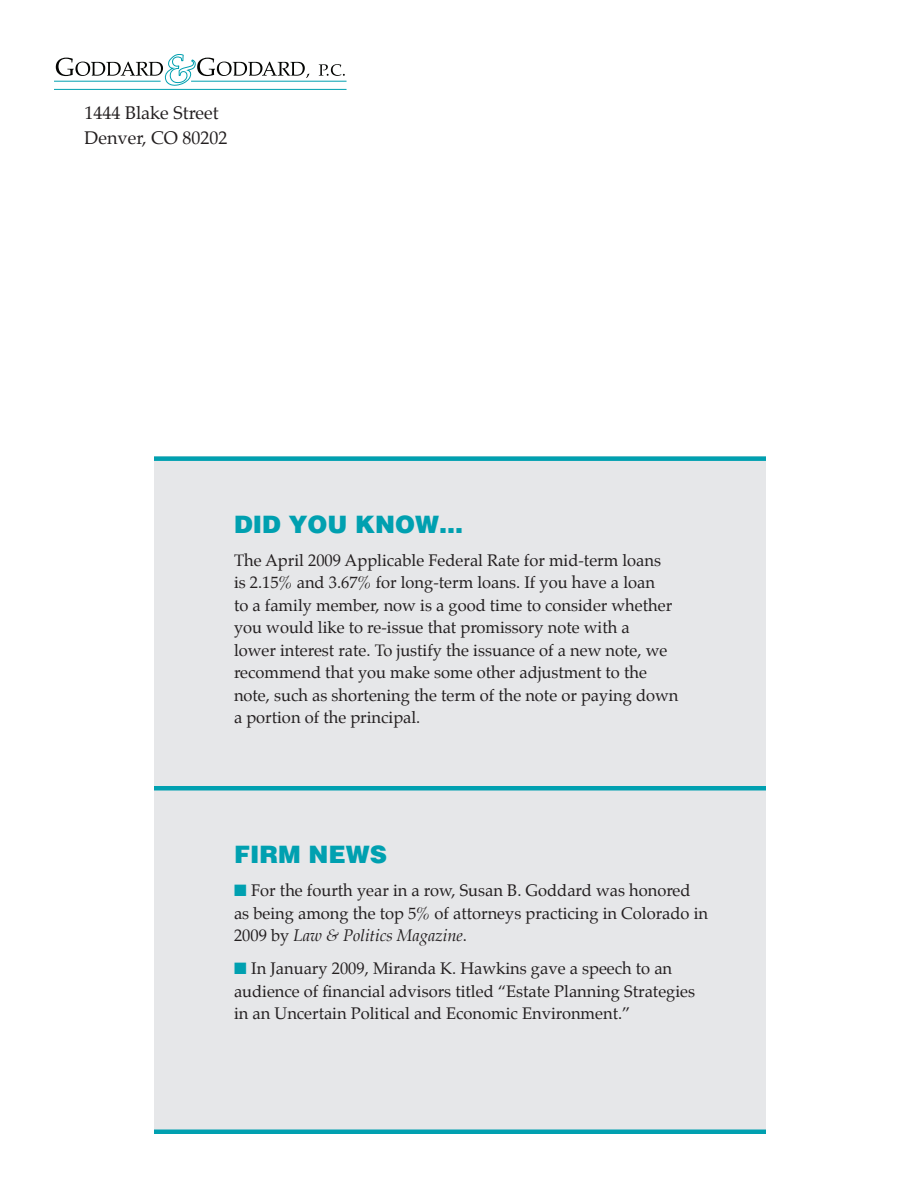
<style>
.page{position:relative;width:918px;height:1188px;background:#fff}
.page>*{position:absolute;margin:0;border:0;box-sizing:border-box;transform-origin:0 0}
.t1{font:900 24px "Helvetica";color:#00a0b0}
.t2{font:18px/25.5px "Palatino";color:#231f20}
.t3{font:16.5px/22.5px "Palatino";color:#231f20}
.s1{color:#00a0b0}
.s2{font-style:italic}
</style>
<div class="page">
<div style="left:154px;top:456px;width:612px;height:678px;background:#e6e7e9"></div>
<svg style="left:319px;top:64px;width:26px;height:12px"></svg>
<svg style="left:56px;top:54px;width:253px;height:32px"></svg>
<hr style="left:191px;top:81px;width:156px;height:1px;background:#00a0b0">
<hr style="left:54px;top:81px;width:107px;height:1px;background:#00a0b0">
<hr style="left:54px;top:89px;width:293px;height:1px;background:#00a0b0">
<hr style="left:54px;top:107px;width:293px;height:1px;background:#00a0b0">
<div style="left:154px;top:456px;width:612px;height:5px;background:#00a0b0"></div>
<hr style="left:154px;top:1130px;width:612px;height:4px;background:#00a0b0">
<hr style="left:154px;top:786px;width:612px;height:4px;background:#00a0b0">
<p class="t2" style="left:85px;top:101px;width:145px">1444 Blake Street<br>Denver, CO 80202</p>
<h1 class="t1" style="left:234px;top:508px;width:231px">DID YOU KNOW…</h1>
<p class="t3" style="left:234px;top:550px;width:446px">The April 2009 Applicable Federal Rate for mid-term loans<br>is 2.15% and 3.67% for long-term loans. If you have a loan<br>to a family member, now is a good time to consider whether you would like to re-issue that promissory note with a<br>lower interest rate. To justify the issuance of a new note, we recommend that you make some other adjustment to the note, such as shortening the term of the note or paying down a portion of the principal.</p>
<h1 class="t1" style="left:234px;top:839px;width:155px">FIRM NEWS</h1>
<p class="t3" style="left:234px;top:881px;width:476px"><span class="s1">■</span> For the fourth year in a row, Susan B. Goddard was honored as being among the top 5% of attorneys practicing in Colorado in<br>2009 by <span class="s2">Law &amp; Politics Magazine</span>.</p>
<p class="t3" style="left:234px;top:959px;width:463px"><span class="s1">■</span> In January 2009, Miranda K. Hawkins gave a speech to an audience of financial advisors titled “Estate Planning Strategies in an Uncertain Political and Economic Environment.”</p>
</div>
